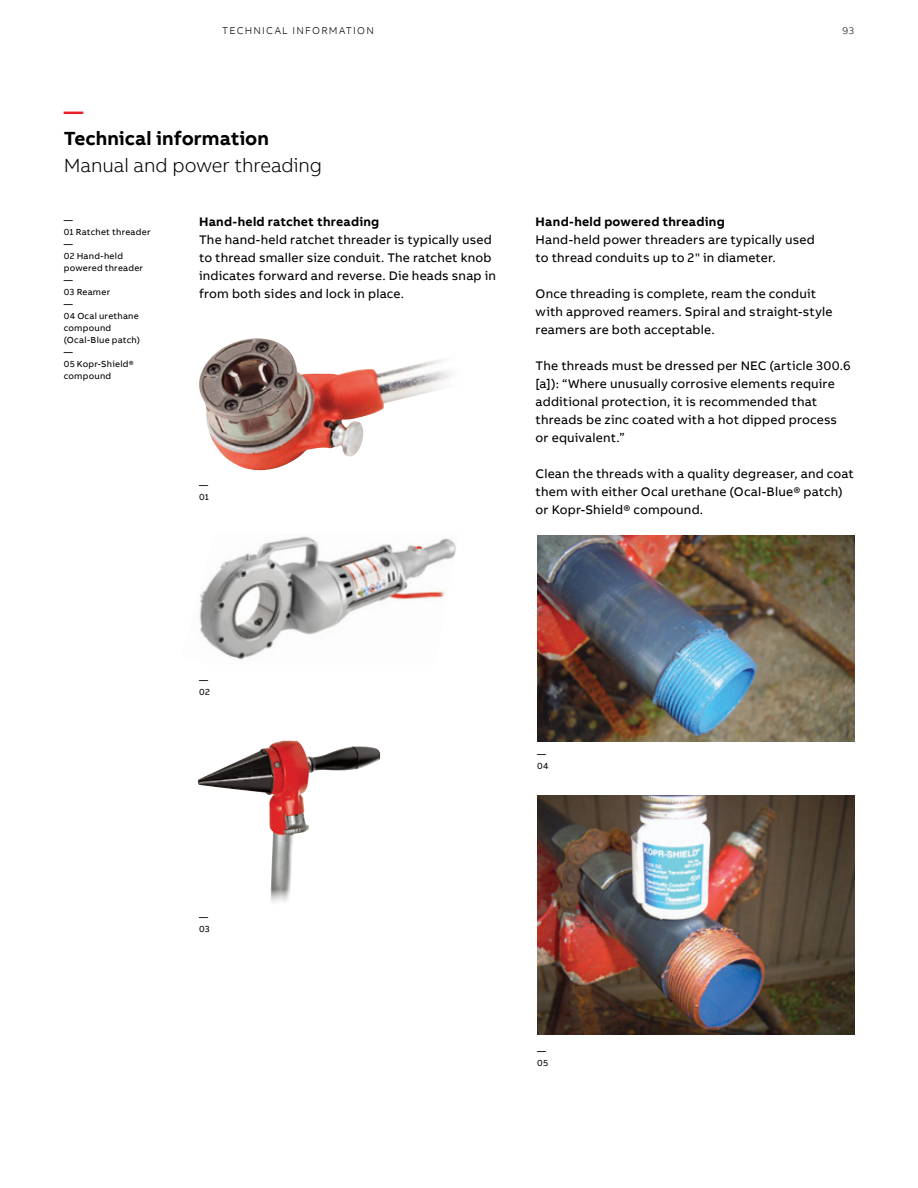
<style>
.page{position:relative;width:918px;height:1188px;background:#fff}
.page>*{position:absolute;margin:0;border:0;box-sizing:border-box;transform-origin:0 0}
.t1{font:300 19.5px "AB Bvoice";letter-spacing:-.005em;color:#000}
.t2{font:700 19.5px "AB Bvoice";letter-spacing:.005em;color:#000}
.t3{font:700 19.5px "AB Bvoice";color:#ed1c29}
.t4{font:12.75px/18px "AB Bvoice";letter-spacing:.015em;color:#000}
.t5{font:700 12.75px "AB Bvoice";letter-spacing:.02em;color:#000}
.t6{font:300 10.2px "AB Bvoice";letter-spacing:.12em;color:#000}
.t7{font:300 9.9px "AB Bvoice";color:#000}
.t8{font:9px/12px "AB Bvoice";letter-spacing:.025em;color:#000}
</style>
<div class="page">
<img style="left:199px;top:536px;width:257px;height:124px">
<img style="left:197px;top:740px;width:184px;height:162px">
<img style="left:537px;top:536px;width:317px;height:205px">
<img style="left:537px;top:796px;width:317px;height:238px">
<img style="left:199px;top:338px;width:253px;height:132px">
<p class="t6" style="left:222px;top:24px;width:153px">TECHNICAL INFORMATION</p>
<p class="t7" style="left:842px;top:24px;width:13px">93</p>
<h1 class="t3" style="left:64px;top:99px;width:21px">—</h1>
<h1 class="t2" style="left:64px;top:126px;width:207px">Technical information</h1>
<h1 class="t1" style="left:64px;top:154px;width:260px">Manual and power threading</h1>
<p class="t8" style="left:64px;top:214px;width:88px">—<br>01 Ratchet threader —<br>02 Hand-held powered threader —<br>03 Reamer<br>—<br>04 Ocal urethane compound (Ocal-Blue patch) —<br>05 Kopr-Shield® compound</p>
<p class="t5" style="left:199px;top:213px;width:182px">Hand-held ratchet threading</p>
<p class="t4" style="left:199px;top:231px;width:298px">The hand-held ratchet threader is typically used to thread smaller size conduit. The ratchet knob indicates forward and reverse. Die heads snap in from both sides and lock in place.</p>
<p class="t8" style="left:199px;top:479px;width:11px">—<br>01</p>
<p class="t5" style="left:536px;top:213px;width:191px">Hand-held powered threading</p>
<p class="t4" style="left:536px;top:231px;width:281px">Hand-held power threaders are typically used to thread conduits up to 2" in diameter.</p>
<p class="t4" style="left:536px;top:285px;width:298px">Once threading is complete, ream the conduit with approved reamers. Spiral and straight-style reamers are both acceptable.</p>
<p class="t4" style="left:536px;top:357px;width:317px">The threads must be dressed per NEC (article 300.6 [a]): “Where unusually corrosive elements require additional protection, it is recommended that threads be zinc coated with a hot dipped process or equivalent.”</p>
<p class="t4" style="left:536px;top:465px;width:320px">Clean the threads with a quality degreaser, and coat them with either Ocal urethane (Ocal-Blue® patch) or Kopr-Shield® compound.</p>
<p class="t8" style="left:199px;top:674px;width:12px">—<br>02</p>
<p class="t8" style="left:199px;top:911px;width:12px">—<br>03</p>
<p class="t8" style="left:537px;top:748px;width:13px">—<br>04</p>
<p class="t8" style="left:537px;top:1045px;width:13px">—<br>05</p>
</div>
